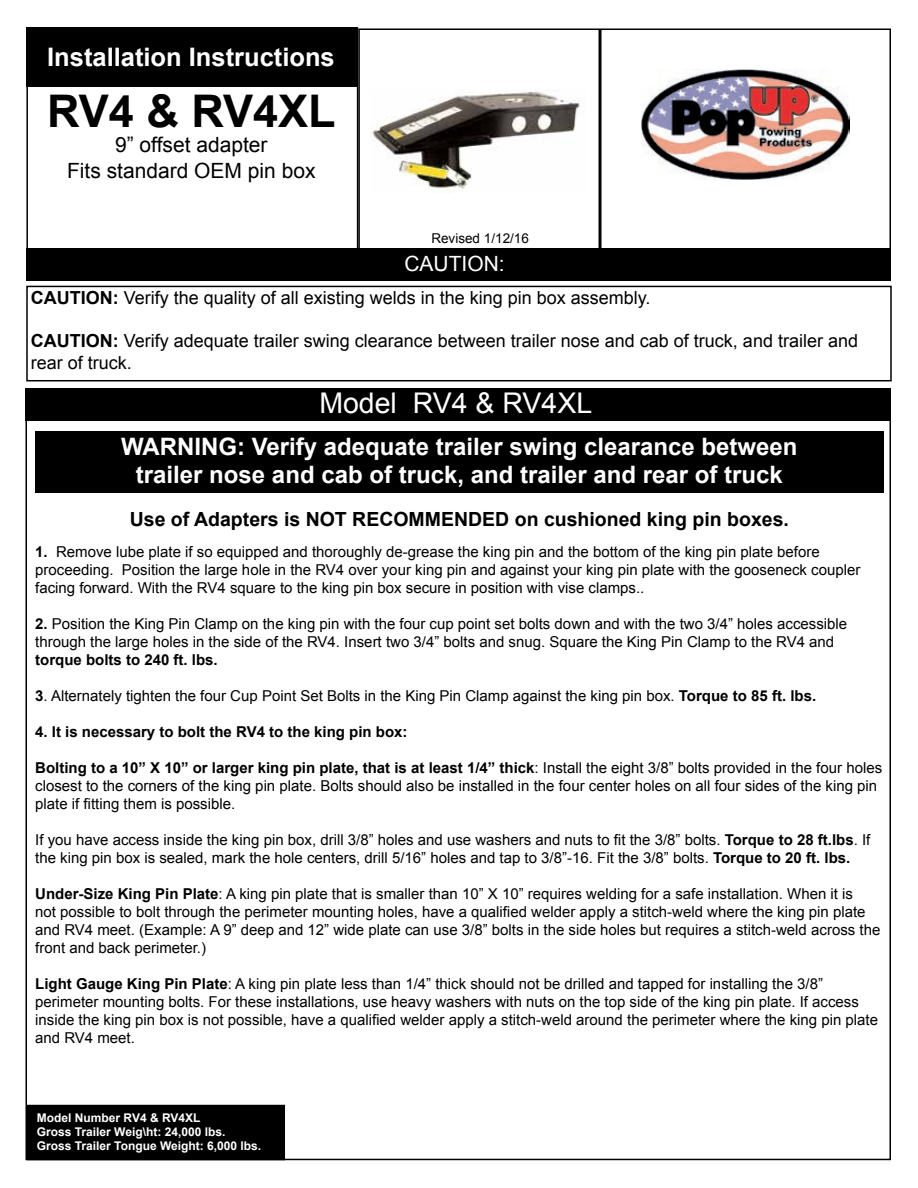
<style>
.page{position:relative;width:918px;height:1188px;background:#fff}
.page>*{position:absolute;margin:0;border:0;box-sizing:border-box;transform-origin:0 0}
.t1{font:700 45px "Arial";color:#000}
.t2{font:28.5px "Arial";color:#fff}
.t3{font:700 25.5px "Arial";color:#fff}
.t4{font:700 24px/28.8px "Arial";color:#fff;text-align:center}
.t5{font:21px/25.2px "Arial";color:#000;text-align:center}
.t6{font:21px "Arial";color:#fff}
.t7{font:700 19.5px "Arial";color:#000}
.t8{font:18px/21.6px "Arial";color:#000}
.t9{font:15px/18px "Arial";color:#000}
.t10{font:700 15px "Arial";color:#000}
.t11{font:13.5px "Arial";color:#000}
.t12{font:700 12px/14.4px "Arial";color:#fff}
.s1{font-weight:700}
</style>
<div class="page">
<div style="left:35px;top:431px;width:849px;height:61px;background:#000"></div>
<div style="left:358px;top:28px;width:242px;height:227px;border:2px solid #000"></div>
<div style="left:600px;top:28px;width:291px;height:227px;border:2px solid #000"></div>
<div style="left:26px;top:28px;width:332px;height:59px;background:#000"></div>
<img style="left:642px;top:69px;width:207px;height:110px">
<div style="left:26px;top:248px;width:865px;height:32px;background:#000"></div>
<div style="left:26px;top:388px;width:865px;height:32px;background:#000"></div>
<div style="left:26px;top:286px;width:866px;height:95px;border:2px solid #000"></div>
<img style="left:372px;top:91px;width:208px;height:101px">
<div style="left:27px;top:1106px;width:257px;height:54px;background:#000"></div>
<div style="left:27px;top:1105px;width:258px;height:55px;border:2px solid #000"></div>
<h3 class="t3" style="left:47px;top:40px;width:289px">Installation Instructions</h3>
<h1 class="t1" style="left:47px;top:81px;width:290px">RV4 &amp; RV4XL</h1>
<h3 class="t5" style="left:67px;top:133px;width:250px">9” offset adapter<br>Fits standard OEM pin box</h3>
<p class="t11" style="left:431px;top:229px;width:99px">Revised 1/12/16</p>
<h3 class="t6" style="left:404px;top:250px;width:102px">CAUTION:</h3>
<p class="t8" style="left:31px;top:287px;width:621px"><span class="s1">CAUTION:</span> Verify the quality of all existing welds in the king pin box assembly.</p>
<p class="t8" style="left:31px;top:330px;width:829px"><span class="s1">CAUTION:</span> Verify adequate trailer swing clearance between trailer nose and cab of truck, and trailer and rear of truck.</p>
<h2 class="t2" style="left:319px;top:384px;width:275px">Model RV4 &amp; RV4XL</h2>
<h3 class="t4" style="left:121px;top:433px;width:678px">WARNING: Verify adequate trailer swing clearance between trailer nose and cab of truck, and trailer and rear of truck</h3>
<h3 class="t7" style="left:130px;top:506px;width:661px">Use of Adapters is NOT RECOMMENDED on cushioned king pin boxes.</h3>
<p class="t9" style="left:35px;top:542px;width:827px"><span class="s1">1.</span> Remove lube plate if so equipped and thoroughly de-grease the king pin and the bottom of the king pin plate before proceeding. Position the large hole in the RV4 over your king pin and against your king pin plate with the gooseneck coupler facing forward. With the RV4 square to the king pin box secure in position with vise clamps..</p>
<p class="t9" style="left:35px;top:614px;width:814px"><span class="s1">2.</span> Position the King Pin Clamp on the king pin with the four cup point set bolts down and with the two 3/4” holes accessible through the large holes in the side of the RV4. Insert two 3/4” bolts and snug. Square the King Pin Clamp to the RV4 and</p>
<p class="t10" style="left:35px;top:649px;width:184px">torque bolts to 240 ft. lbs.</p>
<p class="t9" style="left:35px;top:686px;width:782px"><span class="s1">3</span>. Alternately tighten the four Cup Point Set Bolts in the King Pin Clamp against the king pin box. <span class="s1">Torque to 85 ft. lbs.</span></p>
<p class="t10" style="left:35px;top:721px;width:374px">4. It is necessary to bolt the RV4 to the king pin box:</p>
<p class="t9" style="left:35px;top:758px;width:848px"><span class="s1">Bolting to a 10” X 10” or larger king pin plate, that is at least 1/4” thick</span>: Install the eight 3/8” bolts provided in the four holes closest to the corners of the king pin plate. Bolts should also be installed in the four center holes on all four sides of the king pin plate if fitting them is possible.</p>
<p class="t9" style="left:35px;top:830px;width:837px">If you have access inside the king pin box, drill 3/8” holes and use washers and nuts to fit the 3/8” bolts. <span class="s1">Torque to 28 ft.lbs</span>. If the king pin box is sealed, mark the hole centers, drill 5/16” holes and tap to 3/8”-16. Fit the 3/8” bolts. <span class="s1">Torque to 20 ft. lbs.</span></p>
<p class="t9" style="left:35px;top:884px;width:847px"><span class="s1">Under-Size King Pin Plate</span>: A king pin plate that is smaller than 10” X 10” requires welding for a safe installation. When it is<br>not possible to bolt through the perimeter mounting holes, have a qualified welder apply a stitch-weld where the king pin plate and RV4 meet. (Example: A 9” deep and 12” wide plate can use 3/8” bolts in the side holes but requires a stitch-weld across the front and back perimeter.)</p>
<p class="t9" style="left:35px;top:974px;width:844px"><span class="s1">Light Gauge King Pin Plate</span>: A king pin plate less than 1/4” thick should not be drilled and tapped for installing the 3/8” perimeter mounting bolts. For these installations, use heavy washers with nuts on the top side of the king pin plate. If access inside the king pin box is not possible, have a qualified welder apply a stitch-weld around the perimeter where the king pin plate and RV4 meet.</p>
<p class="t12" style="left:37px;top:1111px;width:226px">Model Number RV4 &amp; RV4XL<br>Gross Trailer Weig\ht: 24,000 lbs.<br>Gross Trailer Tongue Weight: 6,000 lbs.</p>
</div>
